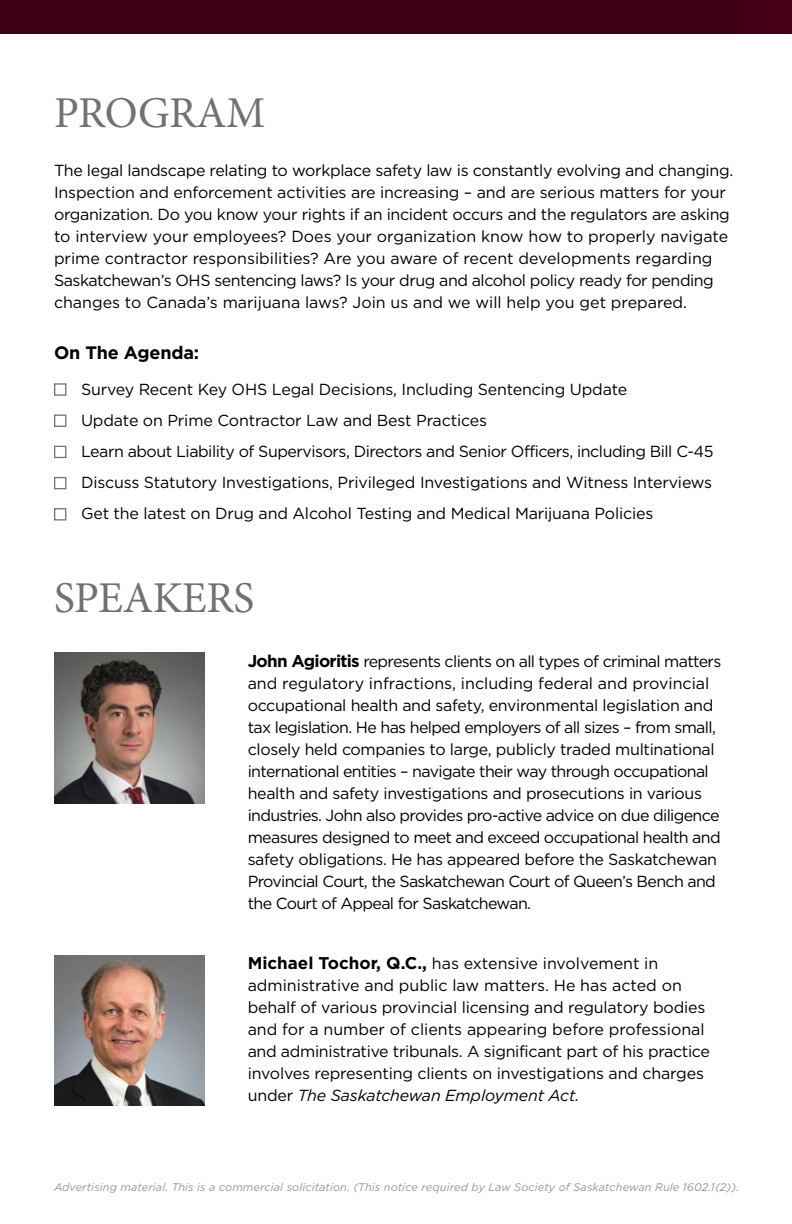
<style>
.page{position:relative;width:792px;height:1224px;background:#fff}
.page>*{position:absolute;margin:0;border:0;box-sizing:border-box;transform-origin:0 0}
.t1{font:44px "Minion Pro";letter-spacing:-.01em;color:#737071}
.t2{font:700 18px "Gotham HTF";letter-spacing:-.01em;color:#000}
.t3{font:16px/22px "Gotham HTF";letter-spacing:-.02em;color:#000}
.t4{font:16px/22px "Gotham HTF";letter-spacing:-.04em;color:#000}
.t5{font:italic 11px "Gotham HTF";letter-spacing:.01em;color:#939598}
.s1{font-weight:700;font-size:17px}
.s2{font-style:italic}
</style>
<div class="page">
<div style="left:0;top:0;width:792px;height:34px;background:#3d0012"></div>
<img style="left:54px;top:653px;width:151px;height:150px">
<img style="left:54px;top:955px;width:151px;height:150px">
<div style="left:54px;top:383px;width:12px;height:13px;border:1px solid #737071"></div>
<div style="left:54px;top:415px;width:12px;height:12px;border:1px solid #737071"></div>
<div style="left:54px;top:446px;width:12px;height:12px;border:1px solid #737071"></div>
<div style="left:54px;top:477px;width:12px;height:12px;border:1px solid #737071"></div>
<div style="left:54px;top:508px;width:12px;height:13px;border:1px solid #737071"></div>
<h1 class="t1" style="left:54px;top:84px;width:213px">PROGRAM</h1>
<p class="t3" style="left:54px;top:159px;width:681px">The legal landscape relating to workplace safety law is constantly evolving and changing.<br>Inspection and enforcement activities are increasing – and are serious matters for your organization. Do you know your rights if an incident occurs and the regulators are asking to interview your employees? Does your organization know how to properly navigate prime contractor responsibilities? Are you aware of recent developments regarding Saskatchewan’s OHS sentencing laws? Is your drug and alcohol policy ready for pending changes to Canada’s marijuana laws? Join us and we will help you get prepared.</p>
<p class="t2" style="left:54px;top:342px;width:147px">On The Agenda:</p>
<p class="t3" style="left:81px;top:374px;width:634px;line-height:31px">Survey Recent Key OHS Legal Decisions, Including Sentencing Update<br>Update on Prime Contractor Law and Best Practices<br>Learn about Liability of Supervisors, Directors and Senior Officers, including Bill C-45<br>Discuss Statutory Investigations, Privileged Investigations and Witness Interviews Get the latest on Drug and Alcohol Testing and Medical Marijuana Policies</p>
<h1 class="t1" style="left:54px;top:569px;width:201px">SPEAKERS</h1>
<p class="t4" style="left:248px;top:650px;width:475px"><span class="s1">John Agioritis</span> represents clients on all types of criminal matters and regulatory infractions, including federal and provincial occupational health and safety, environmental legislation and tax legislation. He has helped employers of all sizes – from small, closely held companies to large, publicly traded multinational international entities – navigate their way through occupational health and safety investigations and prosecutions in various industries. John also provides pro-active advice on due diligence measures designed to meet and exceed occupational health and safety obligations. He has appeared before the Saskatchewan Provincial Court, the Saskatchewan Court of Queen’s Bench and the Court of Appeal for Saskatchewan.</p>
<p class="t3" style="left:248px;top:952px;width:464px"><span class="s1">Michael Tochor, Q.C.,</span> has extensive involvement in administrative and public law matters. He has acted on behalf of various provincial licensing and regulatory bodies and for a number of clients appearing before professional and administrative tribunals. A significant part of his practice involves representing clients on investigations and charges under <span class="s2">The Saskatchewan Employment Act.</span></p>
<p class="t5" style="left:54px;top:1181px;width:687px">Advertising material. This is a commercial solicitation. (This notice required by Law Society of Saskatchewan Rule 1602.1(2)).</p>
</div>
